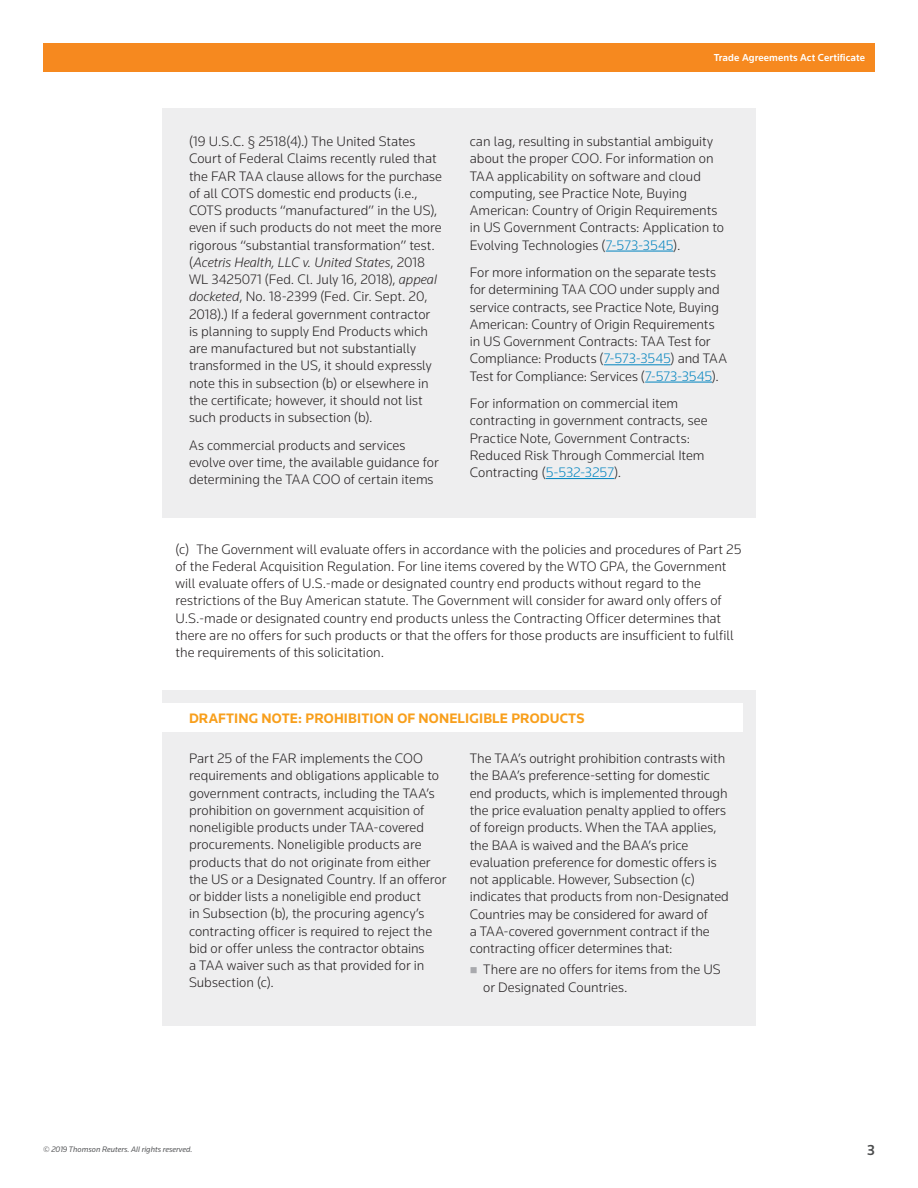
<style>
.page{position:relative;width:918px;height:1188px;background:#fff}
.page>*{position:absolute;margin:0;border:0;box-sizing:border-box;transform-origin:0 0}
.t1{font:500 15px "Knowledge";color:#4b4c4d}
.t2{font:300 14.25px/17.2px "Knowledge";color:#231f20}
.t3{font:700 14.25px "Knowledge";letter-spacing:.01em;color:#f89f1c}
.t4{font:500 10.5px "Knowledge";letter-spacing:.01em;color:#fff}
.t5{font:italic 8.25px "Knowledge";color:#57585a}
.s1{font-style:italic}
.s2{color:#0083bf}
</style>
<div class="page">
<div style="left:43px;top:43px;width:832px;height:29px;background:#f6891f"></div>
<div style="left:162px;top:108px;width:594px;height:410px;background:#eeeeef"></div>
<hr style="left:606px;top:251px;width:67px;height:1px;background:#0083bf">
<hr style="left:604px;top:365px;width:67px;height:1px;background:#0083bf">
<hr style="left:645px;top:382px;width:67px;height:1px;background:#0083bf">
<hr style="left:546px;top:478px;width:68px;height:1px;background:#0083bf">
<div style="left:162px;top:690px;width:594px;height:336px;background:#eeeeef"></div>
<div style="left:162px;top:704px;width:581px;height:28px;background:#fff"></div>
<p class="t4" style="left:714px;top:51px;width:153px">Trade Agreements Act Certificate</p>
<p class="t2" style="left:189px;top:133px;width:255px">(19 U.S.C. § 2518(4).) The United States Court of Federal Claims recently ruled that the FAR TAA clause allows for the purchase of all COTS domestic end products (i.e., COTS products “manufactured” in the US), even if such products do not meet the more rigorous “substantial transformation” test. (<span class="s1">Acetris Health, LLC v. United States</span>, 2018<br>WL 3425071 (Fed. Cl. July 16, 2018), <span class="s1">appeal docketed</span>, No. 18-2399 (Fed. Cir. Sept. 20, 2018).) If a federal government contractor is planning to supply End Products which are manufactured but not substantially transformed in the US, it should expressly note this in subsection (b) or elsewhere in the certificate; however, it should not list such products in subsection (b).</p>
<p class="t2" style="left:189px;top:436px;width:251px">As commercial products and services evolve over time, the available guidance for determining the TAA COO of certain items</p>
<p class="t2" style="left:470px;top:133px;width:256px">can lag, resulting in substantial ambiguity about the proper COO. For information on TAA applicability on software and cloud computing, see Practice Note, Buying American: Country of Origin Requirements in US Government Contracts: Application to Evolving Technologies (<span class="s2">7-573-3545</span>).</p>
<p class="t2" style="left:470px;top:264px;width:259px">For more information on the separate tests for determining TAA COO under supply and service contracts, see Practice Note, Buying American: Country of Origin Requirements in US Government Contracts: TAA Test for Compliance: Products (<span class="s2">7-573-3545</span>) and TAA Test for Compliance: Services (<span class="s2">7-573-3545</span>).</p>
<p class="t2" style="left:470px;top:395px;width:239px">For information on commercial item contracting in government contracts, see Practice Note, Government Contracts:<br>Reduced Risk Through Commercial Item Contracting (<span class="s2">5-532-3257</span>).</p>
<p class="t2" style="left:176px;top:540px;width:567px">(c) The Government will evaluate offers in accordance with the policies and procedures of Part 25 of the Federal Acquisition Regulation. For line items covered by the WTO GPA, the Government will evaluate offers of U.S.-made or designated country end products without regard to the restrictions of the Buy American statute. The Government will consider for award only offers of U.S.-made or designated country end products unless the Contracting Officer determines that there are no offers for such products or that the offers for those products are insufficient to fulfill the requirements of this solicitation.</p>
<p class="t3" style="left:189px;top:710px;width:397px">DRAFTING NOTE: PROHIBITION OF NONELIGIBLE PRODUCTS</p>
<p class="t2" style="left:189px;top:750px;width:259px">Part 25 of the FAR implements the COO requirements and obligations applicable to government contracts, including the TAA’s prohibition on government acquisition of noneligible products under TAA-covered procurements. Noneligible products are products that do not originate from either the US or a Designated Country. If an offeror or bidder lists a noneligible end product<br>in Subsection (b), the procuring agency’s contracting officer is required to reject the bid or offer unless the contractor obtains<br>a TAA waiver such as that provided for in Subsection (c).</p>
<p class="t2" style="left:470px;top:750px;width:261px">The TAA’s outright prohibition contrasts with the BAA’s preference-setting for domestic end products, which is implemented through the price evaluation penalty applied to offers of foreign products. When the TAA applies, the BAA is waived and the BAA’s price evaluation preference for domestic offers is not applicable. However, Subsection (c) indicates that products from non-Designated Countries may be considered for award of<br>a TAA-covered government contract if the contracting officer determines that:</p>
<p class="t2" style="left:483px;top:961px;width:239px">There are no offers for items from the US or Designated Countries.</p>
<p class="t5" style="left:43px;top:1144px;width:151px">© 2019 Thomson Reuters. All rights reserved.</p>
<p class="t1" style="left:867px;top:1141px;width:9px">3</p>
</div>
